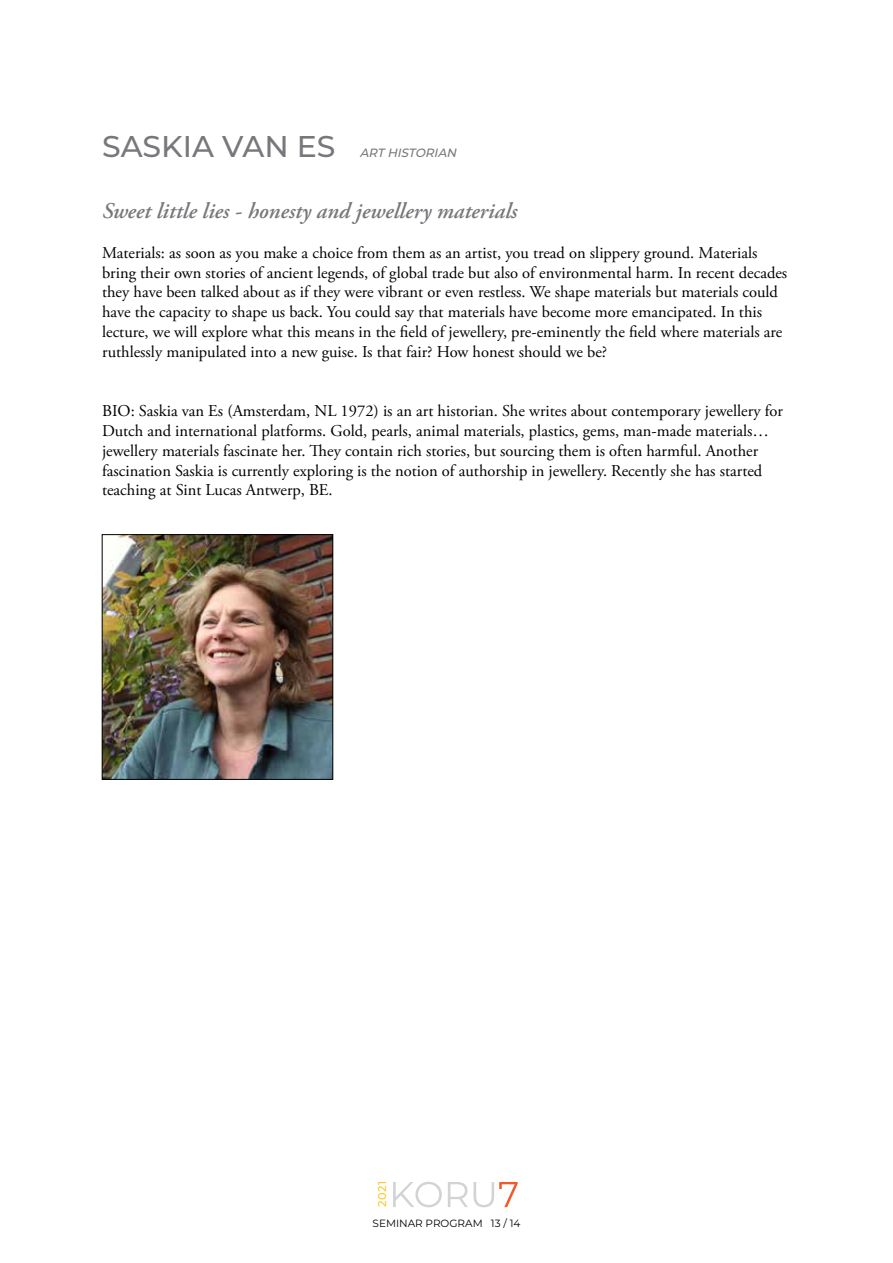
<style>
.page{position:relative;width:893px;height:1263px;background:#fff}
.page>*{position:absolute;margin:0;border:0;box-sizing:border-box;transform-origin:0 0}
.t1{font:500 30px "Montserrat";color:#77787b}
.t2{font:italic 600 22.5px "Adobe Garamond Pro";color:#77787b}
.t3{font:16.5px/19.8px "Adobe Garamond Pro";color:#000}
.t4{font:italic 500 12px "Montserrat";color:#77787b}
.t5{font:500 11.25px "Montserrat";color:#ffc625}
.t6{font:10.5px "Montserrat";color:#000}
</style>
<div class="page">
<svg style="left:393px;top:1182px;width:49px;height:25px"></svg>
<svg style="left:448px;top:1182px;width:70px;height:25px"></svg>
<img style="left:104px;top:536px;width:227px;height:241px">
<div style="left:102px;top:534px;width:231px;height:245px;border:1px solid #000"></div>
<h1 class="t1" style="left:102px;top:125px;width:235px">SASKIA VAN ES</h1>
<p class="t4" style="left:360px;top:144px;width:101px">ART HISTORIAN</p>
<h2 class="t2" style="left:102px;top:198px;width:417px">Sweet little lies - honesty and jewellery materials</h2>
<p class="t3" style="left:102px;top:243px;width:687px">Materials: as soon as you make a choice from them as an artist, you tread on slippery ground. Materials bring their own stories of ancient legends, of global trade but also of environmental harm. In recent decades they have been talked about as if they were vibrant or even restless. We shape materials but materials could have the capacity to shape us back. You could say that materials have become more emancipated. In this lecture, we will explore what this means in the field of jewellery, pre-eminently the field where materials are ruthlessly manipulated into a new guise. Is that fair? How honest should we be?</p>
<p class="t3" style="left:102px;top:402px;width:683px">BIO: Saskia van Es (Amsterdam, NL 1972) is an art historian. She writes about contemporary jewellery for Dutch and international platforms. Gold, pearls, animal materials, plastics, gems, man-made materials… jewellery materials fascinate her. They contain rich stories, but sourcing them is often harmful. Another fascination Saskia is currently exploring is the notion of authorship in jewellery. Recently she has started teaching at Sint Lucas Antwerp, BE.</p>
<p class="t5" style="left:374px;top:1207px;width:28px;rotate:-90deg">2021</p>
<p class="t6" style="left:373px;top:1216px;width:149px">SEMINAR PROGRAM 13 / 14</p>
</div>
